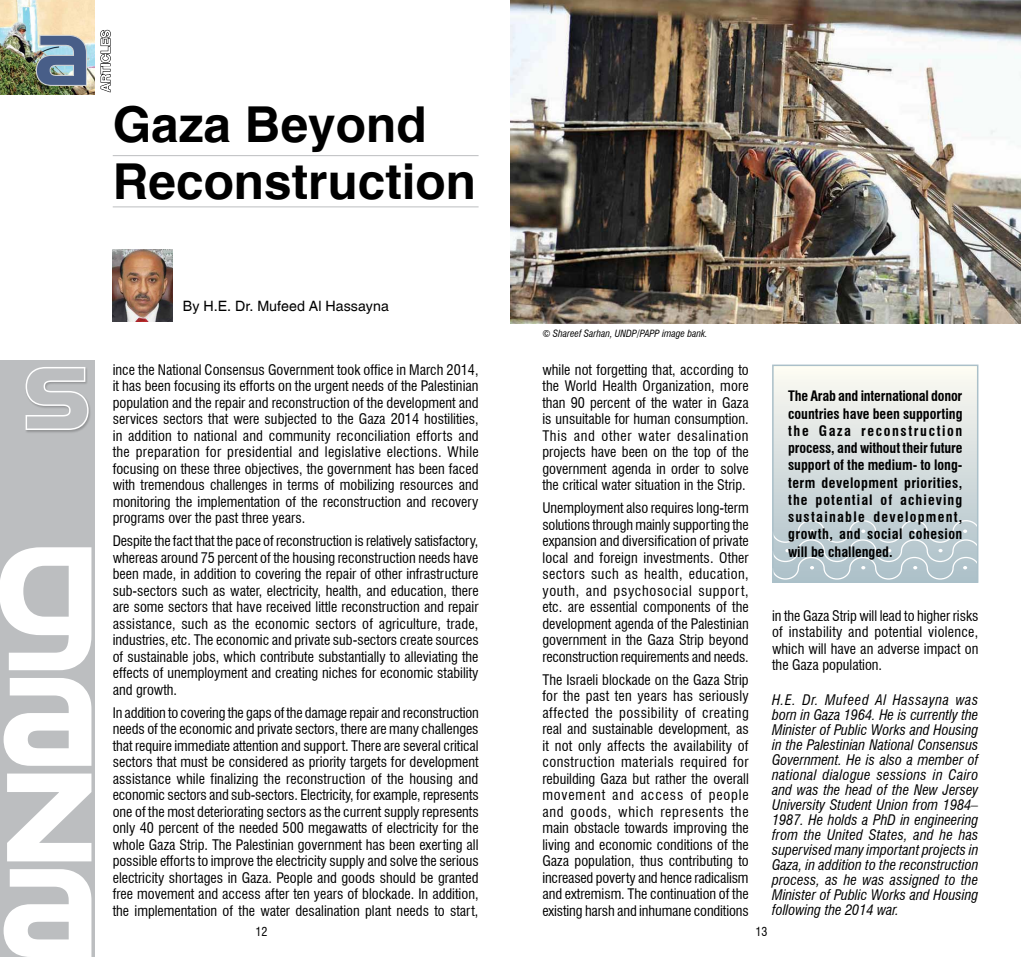
<style>
.page{position:relative;width:1021px;height:957px;background:#fff}
.page>*{position:absolute;margin:0;border:0;box-sizing:border-box;transform-origin:0 0}
.t1{font:108px "Highland Gothic FLF";color:#bcbec0}
.t2{font:700 49.5px/57px "Switzerland";color:#000}
.t3{font:condensed 14.25px/16.5px "Swiss 721 BT";color:#000;text-align:justify}
.t4{font:italic condensed 14.25px/15px "Swiss 721 BT";color:#000;text-align:justify}
.t5{font:14.25px "Switzerland Plain";color:#000}
.t6{font:700 condensed 14.1px/17.2px "Swiss 721 BT";letter-spacing:.035em;color:#000;text-align:justify}
.t7{font:condensed 12px "Swiss 721 BT";color:#000}
.t8{font:italic condensed 9.75px "Swiss 721 BT";color:#000}
</style>
<div class="page">
<hr style="left:113px;top:155px;width:365px;height:1px;background:#bcbec0">
<hr style="left:113px;top:206px;width:365px;height:1px;background:#bcbec0">
<div style="left:0;top:360px;width:95px;height:597px;background:#bcbec0"></div>
<img style="left:113px;top:249px;width:59px;height:72px">
<svg style="left:4px;top:869px;width:87px;height:88px"></svg>
<svg style="left:7px;top:773px;width:84px;height:88px"></svg>
<svg style="left:4px;top:678px;width:87px;height:88px"></svg>
<svg style="left:0;top:547px;width:91px;height:123px"></svg>
<img style="left:0;top:0;width:95px;height:95px">
<svg style="left:100px;top:29px;width:11px;height:64px"></svg>
<svg style="left:35px;top:34px;width:52px;height:52px"></svg>
<svg style="left:775px;top:367px;width:200px;height:152px"></svg>
<svg style="left:775px;top:519px;width:200px;height:61px"></svg>
<div style="left:772px;top:364px;width:206px;height:219px;border:2px solid #abc0c9"></div>
<img style="left:510px;top:0;width:510px;height:323px">
<div style="left:25px;top:367px;width:67px;height:66px;background:#000;opacity:.22"></div>
<svg style="left:25px;top:367px;width:66px;height:64px"></svg>
<h2 class="t2" style="left:113px;top:95px;width:365px">Gaza Beyond<br>Reconstruction</h2>
<h1 class="t1" style="left:23px;top:310px;width:70px">s</h1>
<p class="t5" style="left:183px;top:297px;width:207px">By H.E. Dr. Mufeed Al Hassayna</p>
<p class="t3" style="left:113px;top:361px;width:367px">ince the National Consensus Government took office in March 2014, it has been focusing its efforts on the urgent needs of the Palestinian population and the repair and reconstruction of the development and services sectors that were subjected to the Gaza 2014 hostilities, in addition to national and community reconciliation efforts and the preparation for presidential and legislative elections. While focusing on these three objectives, the government has been faced with tremendous challenges in terms of mobilizing resources and monitoring the implementation of the reconstruction and recovery programs over the past three years.</p>
<p class="t3" style="left:113px;top:533px;width:367px">Despite the fact that the pace of reconstruction is relatively satisfactory, whereas around 75 percent of the housing reconstruction needs have been made, in addition to covering the repair of other infrastructure sub-sectors such as water, electricity, health, and education, there are some sectors that have received little reconstruction and repair assistance, such as the economic sectors of agriculture, trade, industries, etc. The economic and private sub-sectors create sources of sustainable jobs, which contribute substantially to alleviating the effects of unemployment and creating niches for economic stability and growth.</p>
<p class="t3" style="left:113px;top:704px;width:367px">In addition to covering the gaps of the damage repair and reconstruction needs of the economic and private sectors, there are many challenges that require immediate attention and support. There are several critical sectors that must be considered as priority targets for development assistance while finalizing the reconstruction of the housing and economic sectors and sub-sectors. Electricity, for example, represents one of the most deteriorating sectors as the current supply represents only 40 percent of the needed 500 megawatts of electricity for the whole Gaza Strip. The Palestinian government has been exerting all possible efforts to improve the electricity supply and solve the serious electricity shortages in Gaza. People and goods should be granted free movement and access after ten years of blockade. In addition, the implementation of the water desalination plant needs to start,</p>
<p class="t8" style="left:542px;top:328px;width:167px">© Shareef Sarhan, UNDP/PAPP image bank.</p>
<p class="t3" style="left:542px;top:361px;width:208px">while not forgetting that, according to the World Health Organization, more than 90 percent of the water in Gaza is unsuitable for human consumption.<br>This and other water desalination projects have been on the top of the government agenda in order to solve the critical water situation in the Strip.</p>
<p class="t3" style="left:542px;top:500px;width:208px">Unemployment also requires long-term solutions through mainly supporting the expansion and diversification of private local and foreign investments. Other sectors such as health, education, youth, and psychosocial support, etc. are essential components of the development agenda of the Palestinian government in the Gaza Strip beyond reconstruction requirements and needs.</p>
<p class="t3" style="left:542px;top:671px;width:208px">The Israeli blockade on the Gaza Strip for the past ten years has seriously affected the possibility of creating real and sustainable development, as it not only affects the availability of construction materials required for rebuilding Gaza but rather the overall movement and access of people and goods, which represents the main obstacle towards improving the living and economic conditions of the Gaza population, thus contributing to increased poverty and hence radicalism and extremism. The continuation of the existing harsh and inhumane conditions</p>
<p class="t6" style="left:788px;top:388px;width:176px">The Arab and international donor countries have been supporting the Gaza reconstruction process, and without their future support of the medium- to long&shy;term development priorities, the potential of achieving sustainable development, growth, and social cohesion will be challenged.</p>
<p class="t3" style="left:772px;top:607px;width:208px">in the Gaza Strip will lead to higher risks of instability and potential violence, which will have an adverse impact on the Gaza population.</p>
<p class="t4" style="left:772px;top:692px;width:208px">H.E. Dr. Mufeed Al Hassayna was born in Gaza 1964. He is currently the Minister of Public Works and Housing in the Palestinian National Consensus Government. He is also a member of national dialogue sessions in Cairo and was the head of the New Jersey University Student Union from 1984– 1987. He holds a PhD in engineering from the United States, and he has supervised many important projects in Gaza, in addition to the reconstruction process, as he was assigned to the Minister of Public Works and Housing following the 2014 war.</p>
<p class="t7" style="left:256px;top:925px;width:13px">12</p>
<p class="t7" style="left:755px;top:925px;width:13px">13</p>
</div>
